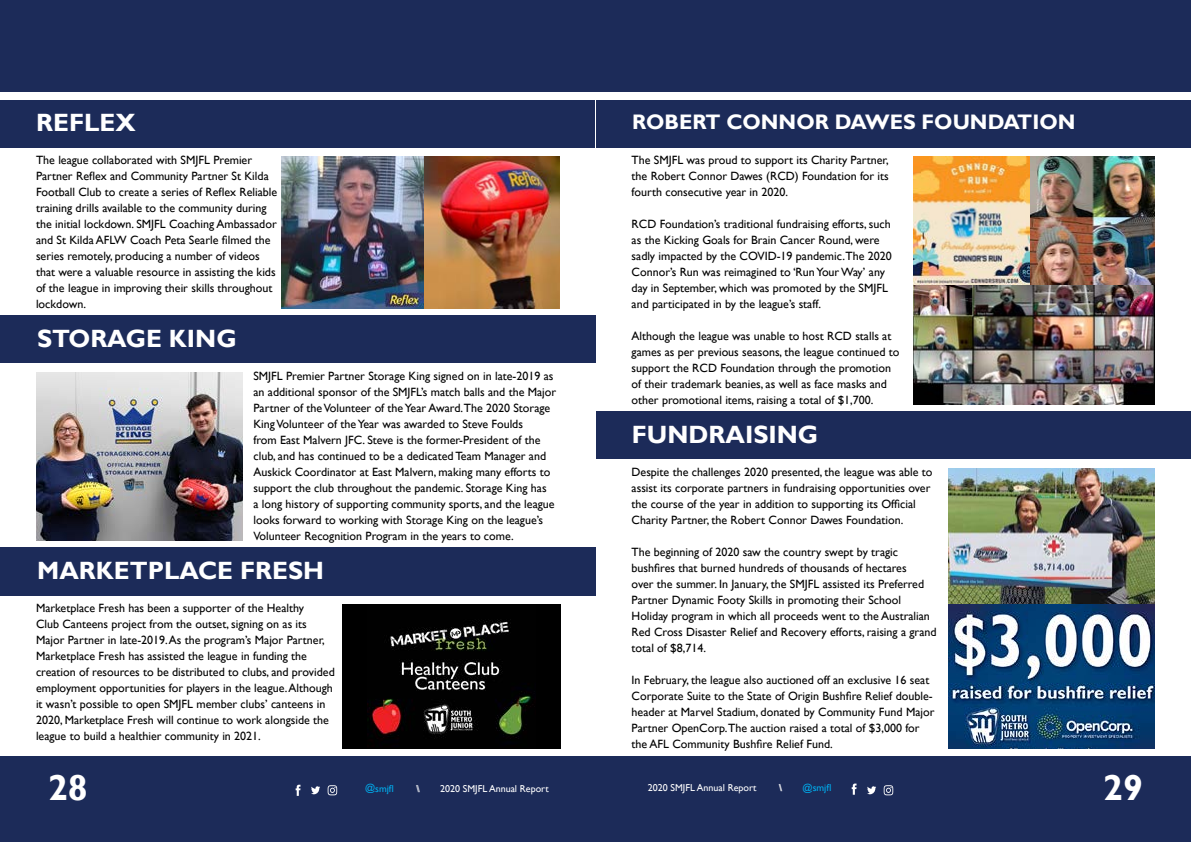
<style>
.page{position:relative;width:1191px;height:842px;background:#fff}
.page>*{position:absolute;margin:0;border:0;box-sizing:border-box;transform-origin:0 0}
.t1{font:700 36px "Gill Sans";color:#fff}
.t2{font:700 25px "Gill Sans";color:#fff}
.t3{font:700 21px "Gill Sans";color:#fff}
.t4{font:12px/16px "Gill Sans";color:#000}
.t5{font:10px "Gill Sans";color:#fff}
.t6{font:10px "Gill Sans";color:#00aeef}
</style>
<div class="page">
<div style="left:596px;top:757px;width:595px;height:85px;background:#1c2b59"></div>
<div style="left:0;top:757px;width:596px;height:85px;background:#1c2b59"></div>
<div style="left:0;top:0;width:595px;height:92px;background:#1c2b59"></div>
<svg style="left:328px;top:785px;width:9px;height:10px"></svg>
<svg style="left:311px;top:786px;width:9px;height:8px"></svg>
<svg style="left:296px;top:785px;width:4px;height:11px"></svg>
<svg style="left:883px;top:785px;width:10px;height:10px"></svg>
<svg style="left:867px;top:786px;width:9px;height:8px"></svg>
<svg style="left:851px;top:783px;width:5px;height:12px"></svg>
<div style="left:596px;top:412px;width:594px;height:46px;background:#1c2b59"></div>
<div style="left:595px;top:1px;width:595px;height:91px;background:#1c2b59"></div>
<div style="left:0;top:100px;width:595px;height:48px;background:#1c2b59"></div>
<div style="left:0;top:316px;width:596px;height:47px;background:#1c2b59"></div>
<div style="left:0;top:548px;width:596px;height:48px;background:#1c2b59"></div>
<div style="left:596px;top:100px;width:594px;height:48px;background:#1c2b59"></div>
<img style="left:948px;top:468px;width:207px;height:280px">
<img style="left:913px;top:156px;width:242px;height:248px">
<img style="left:281px;top:156px;width:278px;height:152px">
<img style="left:36px;top:372px;width:207px;height:168px">
<div style="left:342px;top:604px;width:218px;height:144px;background:#000"></div>
<img style="left:367px;top:619px;width:166px;height:122px">
<h2 class="t2" style="left:36px;top:108px;width:101px">REFLEX</h2>
<p class="t4" style="left:36px;top:152px;width:243px">The league collaborated with SMJFL Premier Partner Reflex and Community Partner St Kilda Football Club to create a series of Reflex Reliable training drills available to the community during the initial lockdown. SMJFL Coaching Ambassador and St Kilda AFLW Coach Peta Searle filmed the series remotely, producing a number of videos that were a valuable resource in assisting the kids of the league in improving their skills throughout lockdown.</p>
<h2 class="t2" style="left:37px;top:323px;width:201px">STORAGE KING</h2>
<p class="t4" style="left:253px;top:368px;width:304px">SMJFL Premier Partner Storage King signed on in late-2019 as an additional sponsor of the SMJFL’s match balls and the Major Partner of the Volunteer of the Year Award.The 2020 Storage King Volunteer of the Year was awarded to Steve Foulds<br>from East Malvern JFC. Steve is the former-President of the club, and has continued to be a dedicated Team Manager and Auskick Coordinator at East Malvern, making many efforts to support the club throughout the pandemic. Storage King has<br>a long history of supporting community sports, and the league looks forward to working with Storage King on the league’s Volunteer Recognition Program in the years to come.</p>
<h2 class="t2" style="left:37px;top:555px;width:288px">MARKETPLACE FRESH</h2>
<p class="t4" style="left:36px;top:600px;width:300px">Marketplace Fresh has been a supporter of the Healthy<br>Club Canteens project from the outset, signing on as its Major Partner in late-2019. As the program’s Major Partner, Marketplace Fresh has assisted the league in funding the creation of resources to be distributed to clubs, and provided employment opportunities for players in the league. Although it wasn’t possible to open SMJFL member clubs’ canteens in 2020, Marketplace Fresh will continue to work alongside the league to build a healthier community in 2021.</p>
<h3 class="t3" style="left:632px;top:109px;width:445px">ROBERT CONNOR DAWES FOUNDATION</h3>
<p class="t4" style="left:631px;top:152px;width:259px;text-align:justify">The SMJFL was proud to support its Charity Partner, the Robert Connor Dawes (RCD) Foundation for its fourth consecutive year in 2020.</p>
<p class="t4" style="left:631px;top:216px;width:262px">RCD Foundation’s traditional fundraising efforts, such as the Kicking Goals for Brain Cancer Round, were sadly impacted by the COVID-19 pandemic.The 2020<br>Connor’s Run was reimagined to ‘Run Your Way’ any day in September, which was promoted by the SMJFL and participated in by the league’s staff.</p>
<p class="t4" style="left:631px;top:328px;width:269px">Although the league was unable to host RCD stalls at games as per previous seasons, the league continued to support the RCD Foundation through the promotion of their trademark beanies, as well as face masks and other promotional items, raising a total of $1,700.</p>
<h2 class="t2" style="left:632px;top:419px;width:188px">FUNDRAISING</h2>
<p class="t4" style="left:631px;top:464px;width:302px">Despite the challenges 2020 presented, the league was able to assist its corporate partners in fundraising opportunities over the course of the year in addition to supporting its Official Charity Partner, the Robert Connor Dawes Foundation.</p>
<p class="t4" style="left:631px;top:544px;width:306px">The beginning of 2020 saw the country swept by tragic bushfires that burned hundreds of thousands of hectares<br>over the summer. In January, the SMJFL assisted its Preferred Partner Dynamic Footy Skills in promoting their School Holiday program in which all proceeds went to the Australian Red Cross Disaster Relief and Recovery efforts, raising a grand total of $8,714.</p>
<p class="t4" style="left:631px;top:672px;width:304px">In February, the league also auctioned off an exclusive 16 seat Corporate Suite to the State of Origin Bushfire Relief double&shy;header at Marvel Stadium, donated by Community Fund Major Partner OpenCorp.The auction raised a total of $3,000 for the AFL Community Bushfire Relief Fund.</p>
<h1 class="t1" style="left:48px;top:766px;width:41px">28</h1>
<p class="t5" style="left:648px;top:782px;width:110px">2020 SMJFL Annual Report</p>
<p class="t5" style="left:778px;top:782px;width:5px">\\</p>
<p class="t6" style="left:802px;top:782px;width:30px">@smjfl</p>
<h1 class="t1" style="left:1103px;top:766px;width:41px">29</h1>
<p class="t6" style="left:365px;top:782px;width:30px">@smjfl</p>
<p class="t5" style="left:416px;top:782px;width:5px">\\</p>
<p class="t5" style="left:440px;top:782px;width:110px">2020 SMJFL Annual Report</p>
</div>
